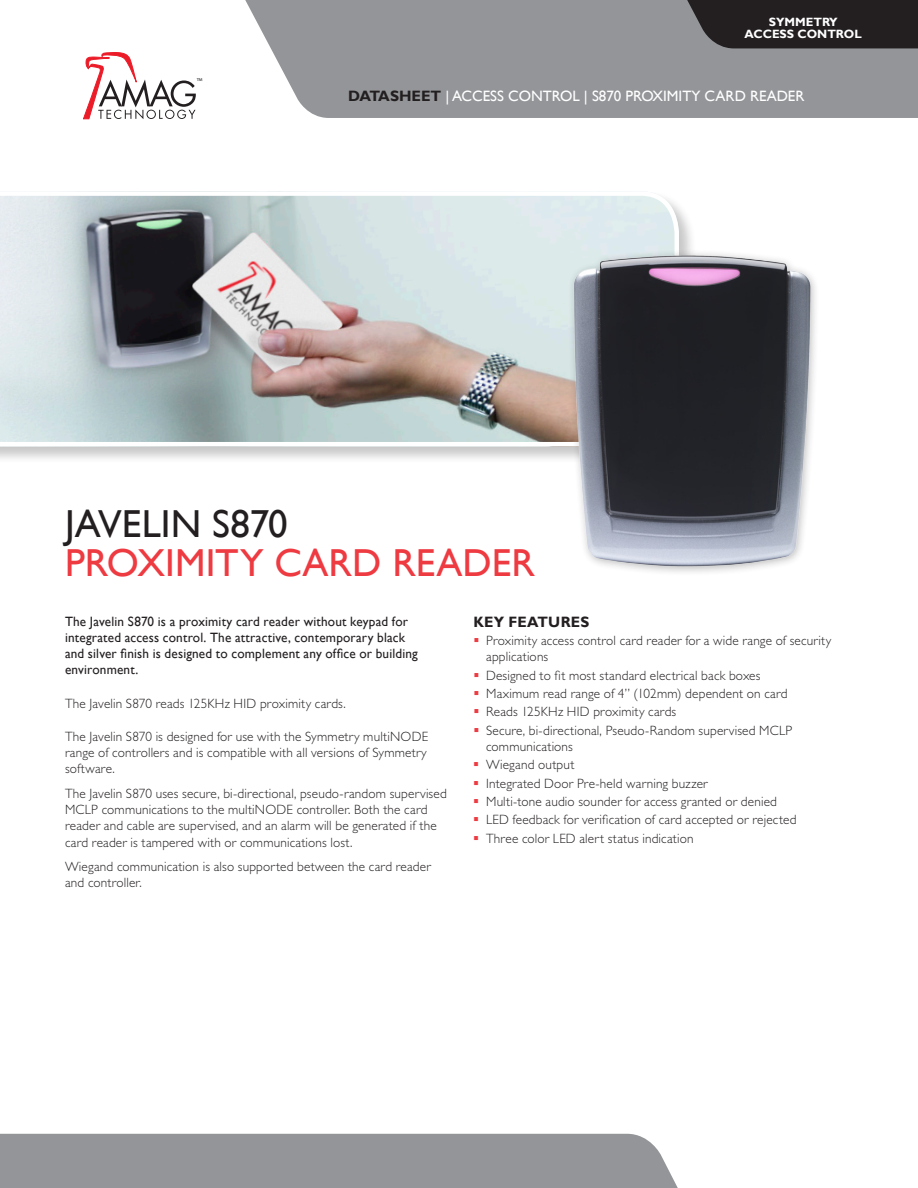
<style>
.page{position:relative;width:918px;height:1188px;background:#fff}
.page>*{position:absolute;margin:0;border:0;box-sizing:border-box;transform-origin:0 0}
.t1{font:39px "Gill Sans";color:#ee3a41}
.t2{font:39px "Gill Sans";color:#231f20}
.t3{font:15px "Gill Sans";color:#fff}
.t4{font:700 15px "Gill Sans";letter-spacing:.02em;color:#231f20}
.t5{font:300 13.5px/18.3px "Gill Sans Std";letter-spacing:.015em;color:#231f20}
.t6{font:13.5px/16.2px "Gill Sans";letter-spacing:.015em;color:#231f20}
.t7{font:700 12px/12px "Gill Sans";color:#fff;text-align:center}
.t8{font:7.05px "Myriad";color:#231f20}
</style>
<div class="page">
<div style="left:245px;top:0;width:673px;height:118px;background:#939598"></div>
<svg style="left:628px;top:0;width:290px;height:48px;background:#3f3c3e"></svg>
<div style="left:0;top:1134px;width:678px;height:54px;background:#939598"></div>
<svg style="left:83px;top:52px;width:113px;height:67px"></svg>
<div style="left:0;top:191px;width:697px;height:273px;background:#231f20;opacity:.25"></div>
<svg style="left:0;top:191px;width:681px;height:258px;background:#b6bcbd"></svg>
<img style="left:526px;top:242px;width:290px;height:330px">
<p class="t8" style="left:197px;top:77px;width:7px">™</p>
<p class="t7" style="left:745px;top:16px;width:119px">SYMMETRY<br>ACCESS CONTROL</p>
<p class="t4" style="left:348px;top:87px;width:74px">DATASHEET</p>
<p class="t3" style="left:446px;top:87px;width:17px">| ACCE</p>
<p class="t3" style="left:490px;top:87px;width:30px">SS CON</p>
<p class="t3" style="left:543px;top:87px;width:19px">TROL</p>
<p class="t3" style="left:584px;top:87px;width:132px">| S870 Proximity CARD</p>
<p class="t3" style="left:750px;top:87px;width:10px">READER</p>
<h1 class="t2" style="left:65px;top:501px;width:224px">Javelin S870</h1>
<h1 class="t1" style="left:65px;top:540px;width:472px">Proximity card reader</h1>
<p class="t6" style="left:65px;top:613px;width:354px">The Javelin S870 is a proximity card reader without keypad for integrated access control. The attractive, contemporary black and silver finish is designed to complement any office or building environment.</p>
<p class="t5" style="left:65px;top:694px;width:282px">The Javelin S870 reads 125KHz HID proximity cards.</p>
<p class="t5" style="left:65px;top:728px;width:365px;line-height:16.2px;text-align:justify">The Javelin S870 is designed for use with the Symmetry multiNODE range of controllers and is compatible with all versions of Symmetry software.</p>
<p class="t5" style="left:65px;top:786px;width:383px;line-height:16.2px">The Javelin S870 uses secure, bi-directional, pseudo-random supervised MCLP communications to the multiNODE controller. Both the card reader and cable are supervised, and an alarm will be generated if the card reader is tampered with or communications lost.</p>
<p class="t5" style="left:65px;top:859px;width:367px;line-height:16.2px">Wiegand communication is also supported between the card reader and controller.</p>
<p class="t4" style="left:473px;top:613px;width:115px">KEY FEATURES</p>
<p class="t5" style="left:486px;top:633px;width:347px;line-height:16.2px">Proximity access control card reader for a wide range of security applications</p>
<p class="t5" style="left:486px;top:666px;width:308px">Designed to fit most standard electrical back boxes Maximum read range of 4” (102mm) dependent on card Reads 125KHz HID proximity cards<br>Secure, bi-directional, Pseudo-Random supervised MCLP</p>
<p class="t5" style="left:486px;top:737px;width:312px">communications<br>Wiegand output<br>Integrated Door Pre-held warning buzzer<br>Multi-tone audio sounder for access granted or denied LED feedback for verification of card accepted or rejected Three color LED alert status indication</p>
</div>
